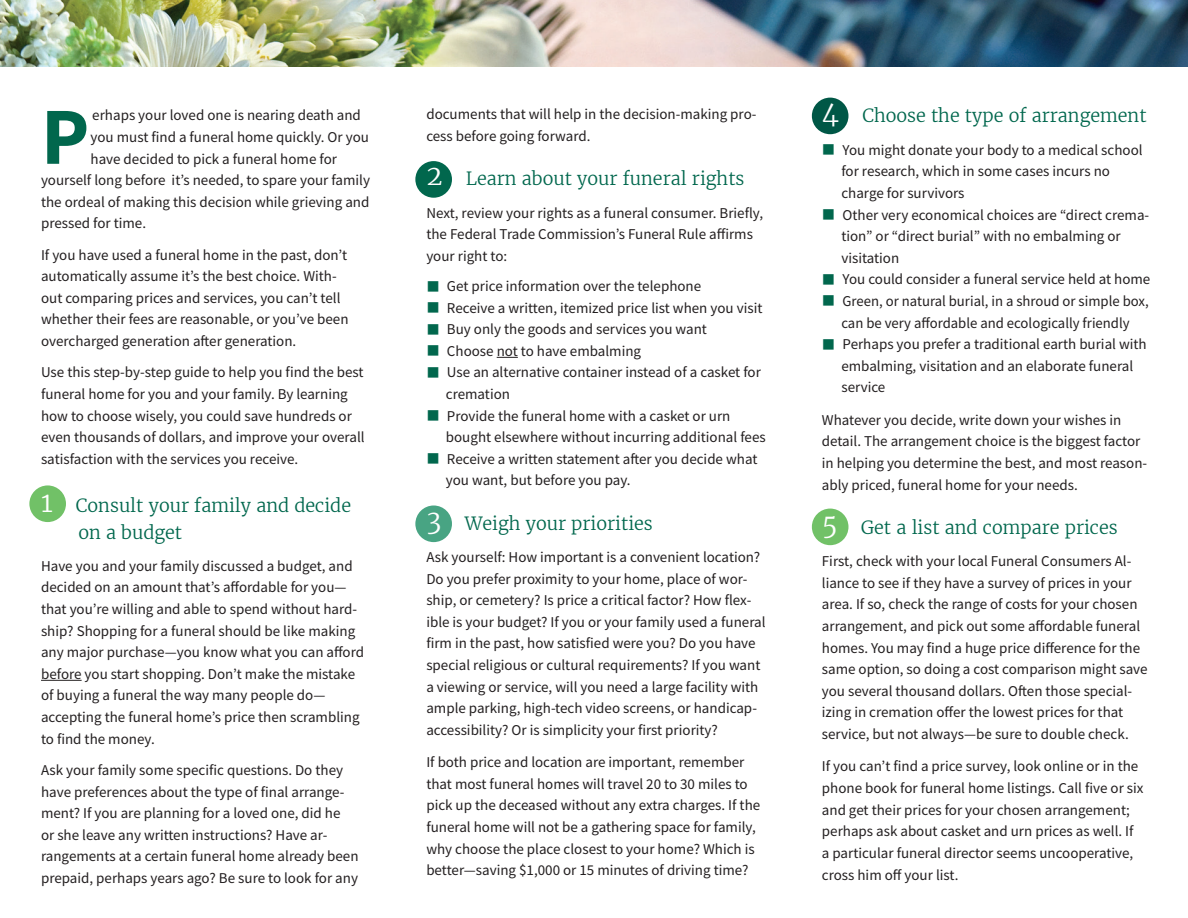
<style>
.page{position:relative;width:1188px;height:918px;background:#fff}
.page>*{position:absolute;margin:0;border:0;box-sizing:border-box;transform-origin:0 0}
.t1{font:700 81px "Source Sans Pro";color:#01674d}
.t2{font:300 27px "Merriweather";color:#fff}
.t3{font:300 18px/27px "Merriweather";color:#01674d}
.t4{font:15px/21.6px "Source Sans Pro";color:#231f20}
.s1{color:#01674d}
</style>
<div class="page">
<div style="left:812px;top:509px;width:36px;height:36px;background:#71c167;border-radius:50%"></div>
<div style="left:812px;top:98px;width:36px;height:36px;background:#005746;border-radius:50%"></div>
<div style="left:415px;top:506px;width:37px;height:36px;background:#48a483;border-radius:50%"></div>
<div style="left:415px;top:161px;width:37px;height:37px;background:#01674d;border-radius:50%"></div>
<div style="left:29px;top:485px;width:37px;height:37px;background:#71c167;border-radius:50%"></div>
<hr style="left:41px;top:680px;width:41px;height:1px;background:#231f20">
<svg style="left:497px;top:357px;width:21px;height:1px"></svg>
<img style="left:0;top:0;width:1188px;height:67px">
<h1 class="t1" style="left:41px;top:82px;width:50px">P</h1>
<p class="t4" style="left:92px;top:104px;width:270px">erhaps your loved one is nearing death and</p>
<p class="t4" style="left:91px;top:126px;width:280px">you must find a funeral home quickly. Or you</p>
<p class="t4" style="left:91px;top:148px;width:248px">have decided to pick a funeral home for</p>
<p class="t4" style="left:41px;top:169px;width:331px">yourself long before it’s needed, to spare your family</p>
<p class="t4" style="left:41px;top:191px;width:330px">the ordeal of making this decision while grieving and</p>
<p class="t4" style="left:41px;top:212px;width:107px">pressed for time.</p>
<p class="t4" style="left:41px;top:244px;width:309px">If you have used a funeral home in the past, don’t automatically assume it’s the best choice. With&shy;out comparing prices and services, you can’t tell whether their fees are reasonable, or you’ve been overcharged generation after generation.</p>
<p class="t4" style="left:41px;top:361px;width:325px">Use this step-by-step guide to help you find the best funeral home for you and your family. By learning how to choose wisely, you could save hundreds or even thousands of dollars, and improve your overall satisfaction with the services you receive.</p>
<h2 class="t2" style="left:41px;top:486px;width:13px">1</h2>
<p class="t3" style="left:76px;top:493px;width:277px">Consult your family and decide on a budget</p>
<p class="t4" style="left:41px;top:555px;width:325px">Have you and your family discussed a budget, and decided on an amount that’s affordable for you— that you’re willing and able to spend without hard&shy;ship? Shopping for a funeral should be like making any major purchase—you know what you can afford before you start shopping. Don’t make the mistake of buying a funeral the way many people do— accepting the funeral home’s price then scrambling to find the money.</p>
<p class="t4" style="left:41px;top:759px;width:319px">Ask your family some specific questions. Do they have preferences about the type of final arrange&shy;ment? If you are planning for a loved one, did he<br>or she leave any written instructions? Have ar&shy;rangements at a certain funeral home already been prepaid, perhaps years ago? Be sure to look for any</p>
<p class="t4" style="left:426px;top:103px;width:332px">documents that will help in the decision-making pro&shy;cess before going forward.</p>
<h2 class="t2" style="left:426px;top:159px;width:18px">2</h2>
<p class="t3" style="left:466px;top:165px;width:280px">Learn about your funeral rights</p>
<p class="t4" style="left:426px;top:202px;width:338px">Next, review your rights as a funeral consumer. Briefly, the Federal Trade Commission’s Funeral Rule affirms your right to:</p>
<p class="t4" style="left:426px;top:275px;width:276px"><span class="s1">■</span> Get price information over the telephone</p>
<p class="t4" style="left:426px;top:297px;width:338px"><span class="s1">■</span> Receive a written, itemized price list when you visit</p>
<p class="t4" style="left:426px;top:318px;width:282px"><span class="s1">■</span> Buy only the goods and services you want</p>
<p class="t4" style="left:426px;top:340px;width:216px"><span class="s1">■</span> Choose not to have embalming</p>
<p class="t4" style="left:446px;top:362px;width:317px;text-indent:-19px"><span class="s1">■</span> Use an alternative container instead of a casket for cremation</p>
<p class="t4" style="left:446px;top:405px;width:321px;text-indent:-19px"><span class="s1">■</span> Provide the funeral home with a casket or urn bought elsewhere without incurring additional fees</p>
<p class="t4" style="left:446px;top:448px;width:313px;text-indent:-19px"><span class="s1">■</span> Receive a written statement after you decide what you want, but before you pay.</p>
<h2 class="t2" style="left:426px;top:503px;width:17px">3</h2>
<p class="t3" style="left:465px;top:510px;width:190px">Weigh your priorities</p>
<p class="t4" style="left:426px;top:546px;width:341px">Ask yourself: How important is a convenient location?<br>Do you prefer proximity to your home, place of wor&shy;ship, or cemetery? Is price a critical factor? How flex&shy;ible is your budget? If you or your family used a funeral firm in the past, how satisfied were you? Do you have special religious or cultural requirements? If you want a viewing or service, will you need a large facility with ample parking, high-tech video screens, or handicap&shy;accessibility? Or is simplicity your first priority?</p>
<p class="t4" style="left:426px;top:751px;width:335px">If both price and location are important, remember that most funeral homes will travel 20 to 30 miles to pick up the deceased without any extra charges. If the funeral home will not be a gathering space for family, why choose the place closest to your home? Which is better—saving $1,000 or 15 minutes of driving time?</p>
<h2 class="t2" style="left:822px;top:96px;width:19px">4</h2>
<p class="t3" style="left:862px;top:102px;width:286px">Choose the type of arrangement</p>
<p class="t4" style="left:841px;top:139px;width:303px;text-indent:-19px"><span class="s1">■</span> You might donate your body to a medical school for research, which in some cases incurs no charge for survivors</p>
<p class="t4" style="left:841px;top:204px;width:309px;text-indent:-19px"><span class="s1">■</span> Other very economical choices are “direct crema&shy;tion” or “direct burial” with no embalming or visitation</p>
<p class="t4" style="left:822px;top:268px;width:330px"><span class="s1">■</span> You could consider a funeral service held at home</p>
<p class="t4" style="left:822px;top:290px;width:328px;text-align:center"><span class="s1">■</span> Green, or natural burial, in a shroud or simple box, can be very affordable and ecologically friendly</p>
<p class="t4" style="left:841px;top:333px;width:307px;text-indent:-19px"><span class="s1">■</span> Perhaps you prefer a traditional earth burial with embalming, visitation and an elaborate funeral service</p>
<p class="t4" style="left:822px;top:409px;width:327px">Whatever you decide, write down your wishes in detail. The arrangement choice is the biggest factor in helping you determine the best, and most reason&shy;ably priced, funeral home for your needs.</p>
<h2 class="t2" style="left:822px;top:507px;width:17px">5</h2>
<p class="t3" style="left:861px;top:514px;width:258px">Get a list and compare prices</p>
<p class="t4" style="left:822px;top:550px;width:327px">First, check with your local Funeral Consumers Al&shy;liance to see if they have a survey of prices in your area. If so, check the range of costs for your chosen arrangement, and pick out some affordable funeral homes. You may find a huge price difference for the same option, so doing a cost comparison might save you several thousand dollars. Often those special&shy;izing in cremation offer the lowest prices for that service, but not always—be sure to double check.</p>
<p class="t4" style="left:822px;top:756px;width:323px">If you can’t find a price survey, look online or in the phone book for funeral home listings. Call five or six and get their prices for your chosen arrangement; perhaps ask about casket and urn prices as well. If a particular funeral director seems uncooperative, cross him off your list.</p>
</div>
